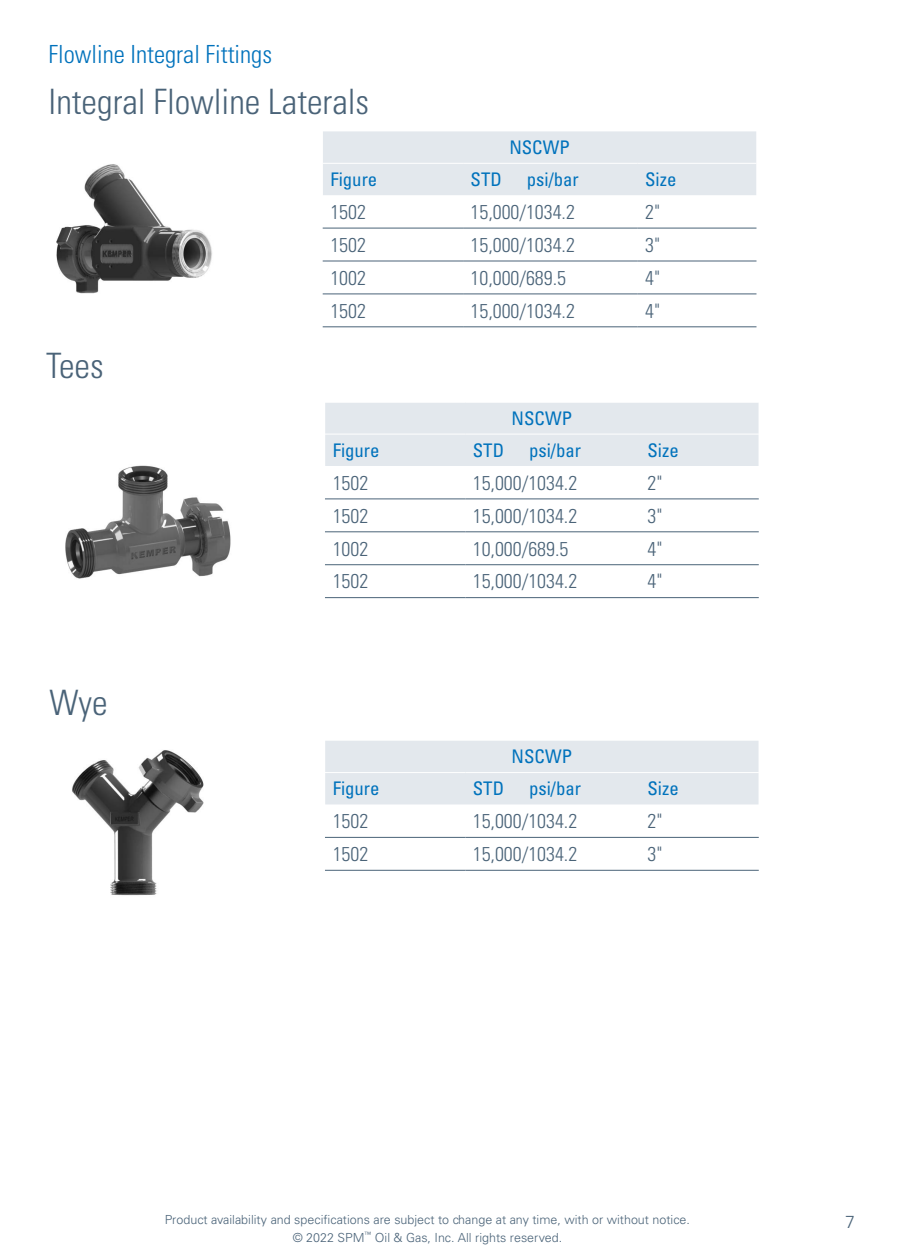
<style>
.page{position:relative;width:900px;height:1260px;background:#fff}
.page>*{position:absolute;margin:0;border:0;box-sizing:border-box;transform-origin:0 0}
.Product_name_-_10_12{font:300 condensed 35px "Univers LT Std";color:#4a6378}
.Product_name_-_10_12-2{font:300 condensed 25px "Univers LT Std";color:#0072bc}
.Kemper_Table_body_co{font:300 condensed 20px "Univers LT Std";color:#4a6378}
.Table_heading_-_10_1{font:condensed 18.75px "Univers LT Std";color:#0072bc}
.t1{font:300 17.5px "Univers LT Std";color:#4a6378}
.t2{font:300 12.5px "Univers LT Std";color:#4a6378}
</style>
<div class="page">
<img style="left:65px;top:465px;width:166px;height:114px">
<div style="left:325px;top:403px;width:434px;height:63px;background:#e3e8ed"></div>
<hr style="left:325px;top:531px;width:140px;height:1px;background:#4a6378">
<hr style="left:465px;top:531px;width:175px;height:1px;background:#4a6378">
<hr style="left:640px;top:531px;width:119px;height:1px;background:#4a6378">
<hr style="left:325px;top:564px;width:140px;height:1px;background:#4a6378">
<hr style="left:465px;top:564px;width:175px;height:1px;background:#4a6378">
<hr style="left:640px;top:564px;width:119px;height:1px;background:#4a6378">
<hr style="left:325px;top:597px;width:140px;height:1px;background:#4a6378">
<hr style="left:465px;top:597px;width:175px;height:1px;background:#4a6378">
<hr style="left:640px;top:597px;width:119px;height:1px;background:#4a6378">
<hr style="left:325px;top:434px;width:140px;height:1px;background:#fff">
<hr style="left:465px;top:434px;width:175px;height:1px;background:#fff">
<hr style="left:640px;top:434px;width:119px;height:1px;background:#fff">
<hr style="left:325px;top:498px;width:140px;height:1px;background:#4a6378">
<hr style="left:465px;top:498px;width:175px;height:1px;background:#4a6378">
<hr style="left:640px;top:498px;width:119px;height:1px;background:#4a6378">
<img style="left:56px;top:164px;width:156px;height:130px">
<div style="left:323px;top:131px;width:433px;height:64px;background:#e3e8ed"></div>
<hr style="left:323px;top:228px;width:140px;height:1px;background:#4a6378">
<hr style="left:463px;top:228px;width:175px;height:1px;background:#4a6378">
<hr style="left:638px;top:228px;width:119px;height:1px;background:#4a6378">
<hr style="left:323px;top:261px;width:140px;height:1px;background:#4a6378">
<hr style="left:463px;top:261px;width:175px;height:1px;background:#4a6378">
<hr style="left:638px;top:261px;width:119px;height:1px;background:#4a6378">
<hr style="left:323px;top:293px;width:140px;height:1px;background:#4a6378">
<hr style="left:463px;top:293px;width:175px;height:1px;background:#4a6378">
<hr style="left:638px;top:293px;width:119px;height:1px;background:#4a6378">
<hr style="left:323px;top:326px;width:140px;height:1px;background:#4a6378">
<hr style="left:463px;top:326px;width:175px;height:1px;background:#4a6378">
<hr style="left:638px;top:326px;width:119px;height:1px;background:#4a6378">
<hr style="left:323px;top:163px;width:140px;height:1px;background:#fff">
<hr style="left:463px;top:163px;width:175px;height:1px;background:#fff">
<hr style="left:638px;top:163px;width:119px;height:1px;background:#fff">
<img style="left:72px;top:750px;width:132px;height:146px">
<div style="left:325px;top:741px;width:434px;height:63px;background:#e3e8ed"></div>
<hr style="left:325px;top:837px;width:140px;height:1px;background:#4a6378">
<hr style="left:465px;top:837px;width:175px;height:1px;background:#4a6378">
<hr style="left:640px;top:837px;width:119px;height:1px;background:#4a6378">
<hr style="left:325px;top:870px;width:140px;height:1px;background:#4a6378">
<hr style="left:465px;top:870px;width:175px;height:1px;background:#4a6378">
<hr style="left:640px;top:870px;width:119px;height:1px;background:#4a6378">
<hr style="left:325px;top:772px;width:140px;height:1px;background:#fff">
<hr style="left:465px;top:772px;width:175px;height:1px;background:#fff">
<hr style="left:640px;top:772px;width:119px;height:1px;background:#fff">
<p class="Product_name_-_10_12-2" style="left:49px;top:39px;width:225px">Flowline Integral Fittings</p>
<p class="Product_name_-_10_12" style="left:49px;top:81px;width:322px">Integral Flowline Laterals</p>
<p class="Table_heading_-_10_1" style="left:509px;top:136px;width:62px">NSCWP</p>
<p class="Product_name_-_10_12" style="left:46px;top:344px;width:59px">Tees</p>
<p class="Product_name_-_10_12" style="left:49px;top:681px;width:60px">Wye</p>
<p class="Table_heading_-_10_1" style="left:330px;top:167px;width:48px">Figure</p>
<p class="Table_heading_-_10_1" style="left:471px;top:167px;width:33px">STD</p>
<p class="Table_heading_-_10_1" style="left:527px;top:167px;width:54px">psi/bar</p>
<p class="Table_heading_-_10_1" style="left:645px;top:167px;width:33px">Size</p>
<p class="Kemper_Table_body_co" style="left:330px;top:200px;width:37px">1502</p>
<p class="Kemper_Table_body_co" style="left:471px;top:200px;width:106px">15,000/1034.2</p>
<p class="Kemper_Table_body_co" style="left:645px;top:200px;width:17px">2"</p>
<p class="Kemper_Table_body_co" style="left:330px;top:233px;width:37px">1502</p>
<p class="Kemper_Table_body_co" style="left:471px;top:233px;width:106px">15,000/1034.2</p>
<p class="Kemper_Table_body_co" style="left:645px;top:233px;width:17px">3"</p>
<p class="Kemper_Table_body_co" style="left:330px;top:266px;width:37px">1002</p>
<p class="Kemper_Table_body_co" style="left:471px;top:266px;width:97px">10,000/689.5</p>
<p class="Kemper_Table_body_co" style="left:645px;top:266px;width:17px">4"</p>
<p class="Kemper_Table_body_co" style="left:330px;top:299px;width:37px">1502</p>
<p class="Kemper_Table_body_co" style="left:471px;top:299px;width:106px">15,000/1034.2</p>
<p class="Kemper_Table_body_co" style="left:645px;top:299px;width:17px">4"</p>
<p class="Table_heading_-_10_1" style="left:512px;top:406px;width:62px">NSCWP</p>
<p class="Table_heading_-_10_1" style="left:333px;top:438px;width:48px">Figure</p>
<p class="Table_heading_-_10_1" style="left:473px;top:438px;width:33px">STD</p>
<p class="Table_heading_-_10_1" style="left:529px;top:438px;width:54px">psi/bar</p>
<p class="Table_heading_-_10_1" style="left:647px;top:438px;width:33px">Size</p>
<p class="Kemper_Table_body_co" style="left:333px;top:471px;width:37px">1502</p>
<p class="Kemper_Table_body_co" style="left:473px;top:471px;width:106px">15,000/1034.2</p>
<p class="Kemper_Table_body_co" style="left:647px;top:471px;width:17px">2"</p>
<p class="Kemper_Table_body_co" style="left:333px;top:504px;width:37px">1502</p>
<p class="Kemper_Table_body_co" style="left:473px;top:504px;width:106px">15,000/1034.2</p>
<p class="Kemper_Table_body_co" style="left:647px;top:504px;width:17px">3"</p>
<p class="Kemper_Table_body_co" style="left:333px;top:536px;width:37px">1002</p>
<p class="Kemper_Table_body_co" style="left:473px;top:536px;width:97px">10,000/689.5</p>
<p class="Kemper_Table_body_co" style="left:647px;top:536px;width:17px">4"</p>
<p class="Kemper_Table_body_co" style="left:333px;top:569px;width:37px">1502</p>
<p class="Kemper_Table_body_co" style="left:473px;top:569px;width:106px">15,000/1034.2</p>
<p class="Kemper_Table_body_co" style="left:647px;top:569px;width:17px">4"</p>
<p class="Table_heading_-_10_1" style="left:512px;top:745px;width:62px">NSCWP</p>
<p class="Table_heading_-_10_1" style="left:333px;top:777px;width:48px">Figure</p>
<p class="Table_heading_-_10_1" style="left:473px;top:777px;width:33px">STD</p>
<p class="Table_heading_-_10_1" style="left:529px;top:777px;width:54px">psi/bar</p>
<p class="Table_heading_-_10_1" style="left:647px;top:777px;width:33px">Size</p>
<p class="Kemper_Table_body_co" style="left:333px;top:809px;width:37px">1502</p>
<p class="Kemper_Table_body_co" style="left:473px;top:809px;width:106px">15,000/1034.2</p>
<p class="Kemper_Table_body_co" style="left:647px;top:809px;width:17px">2"</p>
<p class="Kemper_Table_body_co" style="left:333px;top:842px;width:37px">1502</p>
<p class="Kemper_Table_body_co" style="left:473px;top:842px;width:106px">15,000/1034.2</p>
<p class="Kemper_Table_body_co" style="left:647px;top:842px;width:17px">3"</p>
<p class="t2" style="left:165px;top:1212px;width:527px">Product availability and specifications are subject to change at any time, with or without notice.</p>
<p class="t1" style="left:845px;top:1211px;width:11px">7</p>
<p class="t2" style="left:293px;top:1230px;width:271px">© 2022 SPM<sup>™</sup> Oil &amp; Gas, Inc. All rights reserved.</p>
</div>
